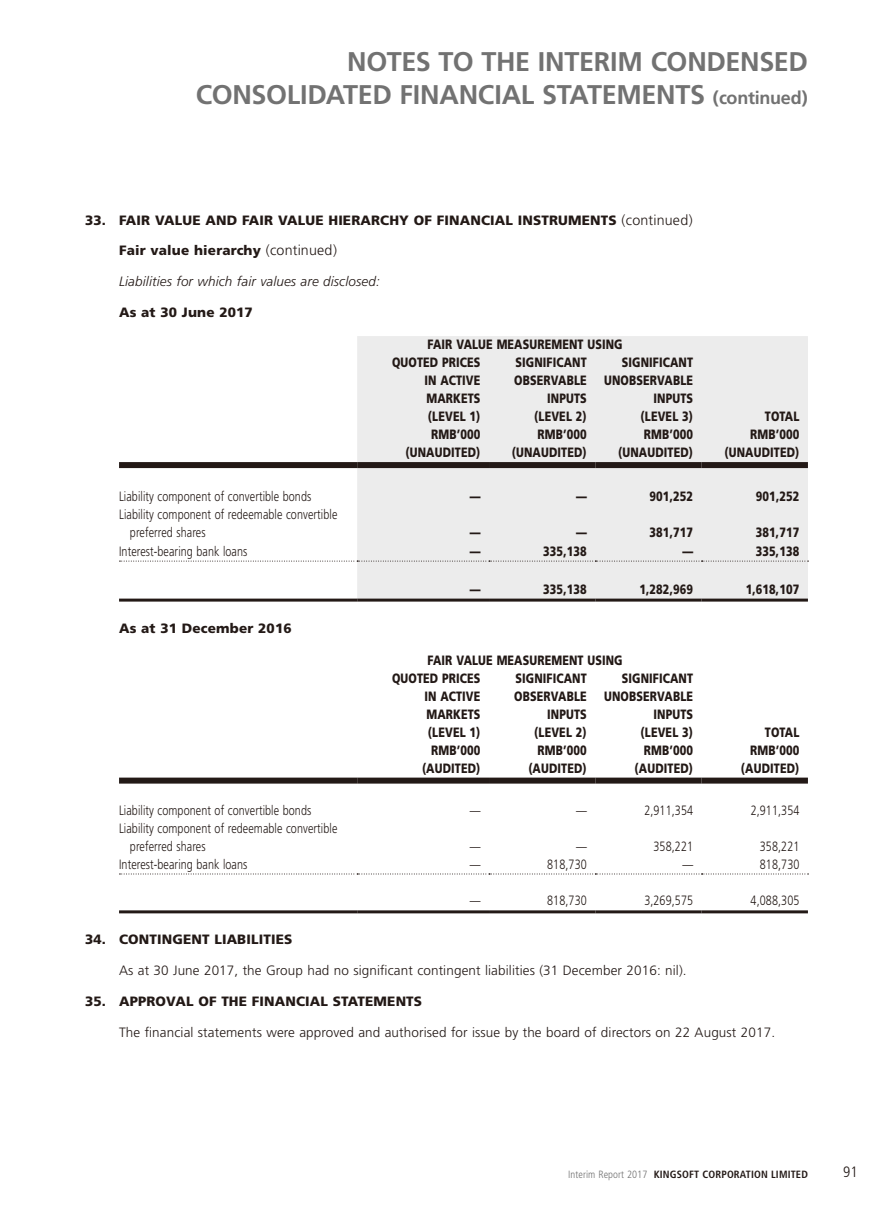
<style>
.page{position:relative;width:893px;height:1212px;background:#fff}
.page>*{position:absolute;margin:0;border:0;box-sizing:border-box;transform-origin:0 0}
.t1{font:700 27px/33px "Frutiger";letter-spacing:-.01em;color:#727272;text-align:right}
.t2{font:300 condensed 15px "Frutiger";color:#231916}
.t3{font:900 13.5px/18px "Frutiger";letter-spacing:.01em;color:#231916;text-align:right;scale:.8 1}
.t4{font:300 13.5px/18px "Frutiger";letter-spacing:.01em;color:#231916;scale:.8 1}
.t5{font:900 13.5px "Frutiger";letter-spacing:.01em;color:#231916}
.t6{font:300 13.5px "Frutiger";letter-spacing:.01em;color:#231916}
.t7{font:italic 300 13.5px "Frutiger";letter-spacing:.01em;color:#231916}
.t8{font:700 condensed 10.5px "Frutiger";letter-spacing:.015em;color:#231916}
.s1{font-size:18px}
.s2{font-weight:300;font-size:14.25px}
.s3{font-weight:300;color:#727272}
</style>
<div class="page">
<div style="left:357px;top:336px;width:451px;height:263px;background:#ececec"></div>
<div style="left:119px;top:462px;width:238px;height:6px;background:#231916"></div>
<div style="left:357px;top:462px;width:132px;height:6px;background:#231916"></div>
<div style="left:489px;top:462px;width:106px;height:6px;background:#231916"></div>
<div style="left:595px;top:462px;width:107px;height:6px;background:#231916"></div>
<div style="left:702px;top:462px;width:106px;height:6px;background:#231916"></div>
<svg style="left:119px;top:561px;width:689px;height:1px"></svg>
<hr style="left:119px;top:599px;width:238px;height:3px;background:#231916">
<hr style="left:357px;top:599px;width:132px;height:3px;background:#231916">
<hr style="left:489px;top:599px;width:106px;height:3px;background:#231916">
<hr style="left:595px;top:599px;width:107px;height:3px;background:#231916">
<hr style="left:702px;top:599px;width:106px;height:3px;background:#231916">
<div style="left:119px;top:777px;width:238px;height:6px;background:#231916"></div>
<div style="left:357px;top:777px;width:132px;height:6px;background:#231916"></div>
<div style="left:489px;top:777px;width:106px;height:6px;background:#231916"></div>
<div style="left:595px;top:777px;width:107px;height:6px;background:#231916"></div>
<div style="left:702px;top:777px;width:106px;height:6px;background:#231916"></div>
<svg style="left:119px;top:873px;width:689px;height:1px"></svg>
<hr style="left:119px;top:910px;width:238px;height:3px;background:#231916">
<hr style="left:357px;top:910px;width:132px;height:3px;background:#231916">
<hr style="left:489px;top:910px;width:106px;height:3px;background:#231916">
<hr style="left:595px;top:910px;width:107px;height:3px;background:#231916">
<hr style="left:702px;top:910px;width:106px;height:3px;background:#231916">
<h1 class="t1" style="left:196px;top:45px;width:614px">NOTES TO THE INTERIM CONDENSED<br>CONSOLIDATED FINANCIAL STATEMENTS <span class="s1">(continued)</span></h1>
<p class="t5" style="left:85px;top:212px;width:609px">33. FAIR VALUE AND FAIR VALUE HIERARCHY OF FINANCIAL INSTRUMENTS <span class="s2">(continued)</span></p>
<p class="t5" style="left:119px;top:243px;width:219px">Fair value hierarchy <span class="s2">(continued)</span></p>
<p class="t7" style="left:119px;top:274px;width:262px">Liabilities for which fair values are disclosed:</p>
<p class="t5" style="left:119px;top:304px;width:135px">As at 30 June 2017</p>
<p class="t3" style="left:428px;top:335px;width:245px">FAIR VALUE MEASUREMENT USING</p>
<p class="t3" style="left:392px;top:353px;width:112px">QUOTED PRICES</p>
<p class="t3" style="left:424px;top:371px;width:72px">IN ACTIVE</p>
<p class="t3" style="left:426px;top:389px;width:69px">MARKETS</p>
<p class="t3" style="left:428px;top:407px;width:67px">(LEVEL 1)</p>
<p class="t3" style="left:514px;top:353px;width:92px">SIGNIFICANT<br>OBSERVABLE<br>INPUTS (LEVEL 2)</p>
<p class="t3" style="left:604px;top:353px;width:113px">SIGNIFICANT<br>UNOBSERVABLE<br>INPUTS<br>(LEVEL 3)</p>
<p class="t3" style="left:765px;top:407px;width:45px">TOTAL</p>
<p class="t3" style="left:431px;top:425px;width:63px">RMB’000</p>
<p class="t3" style="left:537px;top:425px;width:63px">RMB’000</p>
<p class="t3" style="left:644px;top:425px;width:63px">RMB’000</p>
<p class="t3" style="left:750px;top:425px;width:63px">RMB’000</p>
<p class="t3" style="left:406px;top:443px;width:95px">(UNAUDITED)</p>
<p class="t3" style="left:512px;top:443px;width:95px">(UNAUDITED)</p>
<p class="t3" style="left:618px;top:443px;width:95px">(UNAUDITED)</p>
<p class="t3" style="left:724px;top:443px;width:95px">(UNAUDITED)</p>
<p class="t4" style="left:119px;top:487px;width:242px">Liability component of convertible bonds</p>
<p class="t3" style="left:470px;top:487px;width:15px">—</p>
<p class="t3" style="left:576px;top:487px;width:15px">—</p>
<p class="t3" style="left:649px;top:487px;width:56px">901,252</p>
<p class="t3" style="left:756px;top:487px;width:56px">901,252</p>
<p class="t4" style="left:130px;top:505px;width:261px;text-indent:-11px">Liability component of redeemable convertible preferred shares</p>
<p class="t3" style="left:470px;top:523px;width:15px">—</p>
<p class="t3" style="left:576px;top:523px;width:15px">—</p>
<p class="t3" style="left:649px;top:523px;width:56px">381,717</p>
<p class="t3" style="left:756px;top:523px;width:56px">381,717</p>
<p class="t4" style="left:119px;top:542px;width:162px">Interest-bearing bank loans</p>
<p class="t3" style="left:470px;top:542px;width:15px">—</p>
<p class="t3" style="left:543px;top:542px;width:56px">335,138</p>
<p class="t3" style="left:682px;top:542px;width:15px">—</p>
<p class="t3" style="left:756px;top:542px;width:56px">335,138</p>
<p class="t3" style="left:470px;top:580px;width:15px">—</p>
<p class="t3" style="left:543px;top:580px;width:56px">335,138</p>
<p class="t3" style="left:639px;top:580px;width:69px">1,282,969</p>
<p class="t3" style="left:746px;top:580px;width:69px">1,618,107</p>
<p class="t5" style="left:119px;top:620px;width:174px">As at 31 December 2016</p>
<p class="t3" style="left:428px;top:651px;width:245px">FAIR VALUE MEASUREMENT USING</p>
<p class="t3" style="left:392px;top:669px;width:112px">QUOTED PRICES</p>
<p class="t3" style="left:424px;top:687px;width:72px">IN ACTIVE</p>
<p class="t3" style="left:426px;top:705px;width:69px">MARKETS</p>
<p class="t3" style="left:428px;top:723px;width:67px">(LEVEL 1)</p>
<p class="t3" style="left:514px;top:669px;width:92px">SIGNIFICANT<br>OBSERVABLE<br>INPUTS (LEVEL 2)</p>
<p class="t3" style="left:604px;top:669px;width:113px">SIGNIFICANT<br>UNOBSERVABLE<br>INPUTS<br>(LEVEL 3)</p>
<p class="t3" style="left:765px;top:723px;width:45px">TOTAL</p>
<p class="t3" style="left:431px;top:741px;width:63px">RMB’000</p>
<p class="t3" style="left:537px;top:741px;width:63px">RMB’000</p>
<p class="t3" style="left:644px;top:741px;width:63px">RMB’000</p>
<p class="t3" style="left:750px;top:741px;width:63px">RMB’000</p>
<p class="t3" style="left:422px;top:759px;width:75px">(AUDITED)</p>
<p class="t3" style="left:528px;top:759px;width:75px">(AUDITED)</p>
<p class="t3" style="left:635px;top:759px;width:75px">(AUDITED)</p>
<p class="t3" style="left:741px;top:759px;width:75px">(AUDITED)</p>
<p class="t4" style="left:119px;top:801px;width:242px">Liability component of convertible bonds</p>
<p class="t4" style="left:470px;top:801px;width:15px">—</p>
<p class="t4" style="left:576px;top:801px;width:15px">—</p>
<p class="t4" style="left:644px;top:801px;width:63px">2,911,354</p>
<p class="t4" style="left:751px;top:801px;width:63px">2,911,354</p>
<p class="t4" style="left:130px;top:819px;width:261px;text-indent:-11px">Liability component of redeemable convertible preferred shares</p>
<p class="t4" style="left:470px;top:837px;width:15px">—</p>
<p class="t4" style="left:576px;top:837px;width:15px">—</p>
<p class="t4" style="left:653px;top:837px;width:51px">358,221</p>
<p class="t4" style="left:760px;top:837px;width:51px">358,221</p>
<p class="t4" style="left:119px;top:855px;width:162px">Interest-bearing bank loans</p>
<p class="t4" style="left:470px;top:855px;width:15px">—</p>
<p class="t4" style="left:547px;top:855px;width:51px">818,730</p>
<p class="t4" style="left:682px;top:855px;width:15px">—</p>
<p class="t4" style="left:760px;top:855px;width:51px">818,730</p>
<p class="t4" style="left:470px;top:892px;width:15px">—</p>
<p class="t4" style="left:547px;top:892px;width:51px">818,730</p>
<p class="t4" style="left:644px;top:892px;width:63px">3,269,575</p>
<p class="t4" style="left:751px;top:892px;width:63px">4,088,305</p>
<p class="t5" style="left:85px;top:931px;width:209px">34. CONTINGENT LIABILITIES</p>
<p class="t6" style="left:119px;top:963px;width:569px">As at 30 June 2017, the Group had no significant contingent liabilities (31 December 2016: nil).</p>
<p class="t5" style="left:85px;top:993px;width:339px">35. APPROVAL OF THE FINANCIAL STATEMENTS</p>
<p class="t6" style="left:119px;top:1024px;width:657px">The financial statements were approved and authorised for issue by the board of directors on 22 August 2017.</p>
<p class="t8" style="left:568px;top:1168px;width:241px"><span class="s3">Interim Report 2017</span> KINGSOFT CORPORATION LIMITED</p>
<p class="t2" style="left:843px;top:1164px;width:16px">91</p>
</div>
